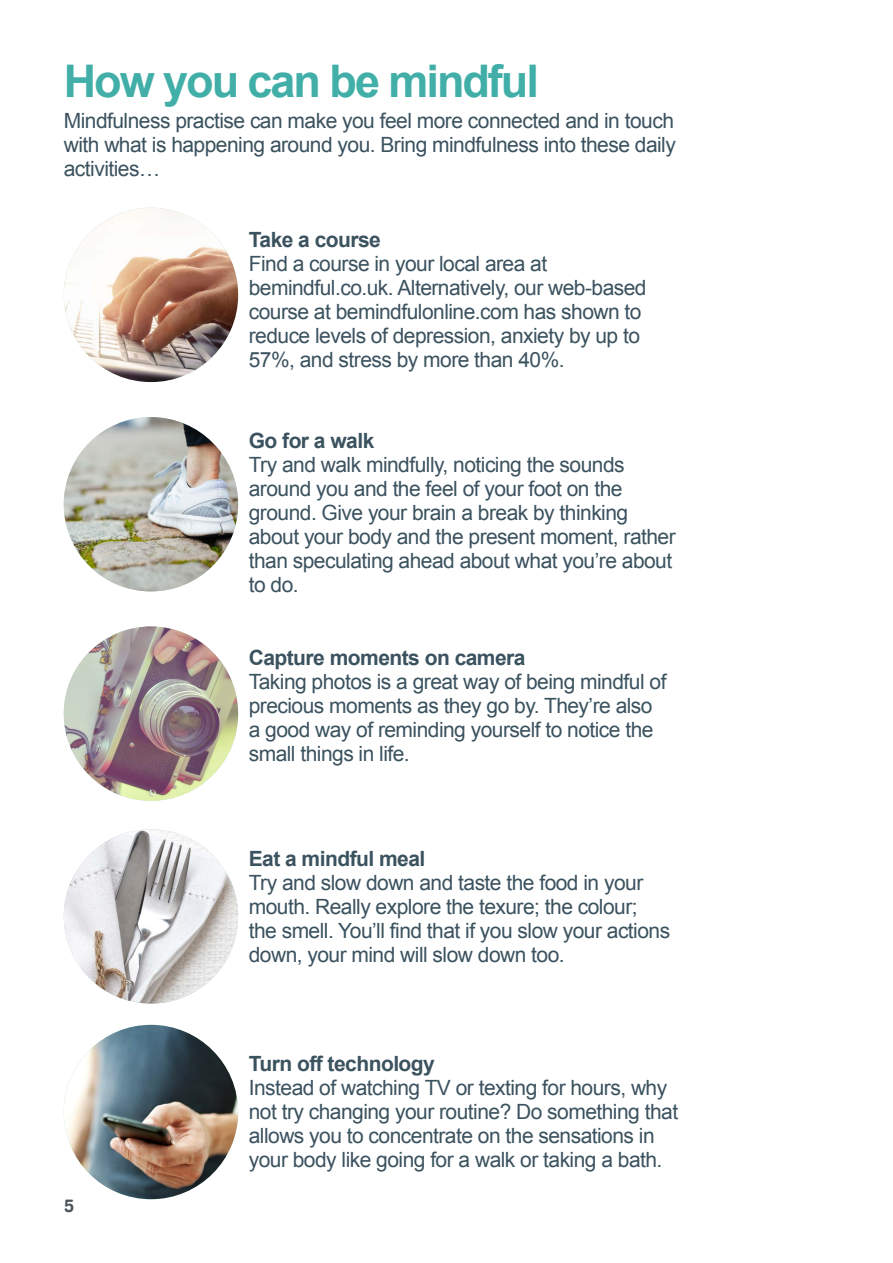
<style>
.page{position:relative;width:893px;height:1263px;background:#fff}
.page>*{position:absolute;margin:0;border:0;box-sizing:border-box;transform-origin:0 0}
.t1{font:700 45px "Arial";letter-spacing:-.045em;color:#41aea8}
.t2{font:21px/24px "Arial";letter-spacing:-.025em;color:#3b525f}
.t3{font:700 21px "Arial";letter-spacing:-.025em;color:#3b525f}
.t4{font:700 18px "Tondo";color:#4b565e}
</style>
<div class="page">
<img style="left:64px;top:417px;width:174px;height:174px;border-radius:87px">
<img style="left:64px;top:829px;width:174px;height:174px;border-radius:87px">
<img style="left:64px;top:1025px;width:174px;height:174px;border-radius:87px">
<img style="left:64px;top:626px;width:174px;height:175px;border-radius:87px">
<img style="left:64px;top:208px;width:174px;height:174px;border-radius:86px">
<h1 class="t1" style="left:64px;top:51px;width:477px">How you can be mindful</h1>
<p class="t2" style="left:64px;top:109px;width:614px;text-align:justify">Mindfulness practise can make you feel more connected and in touch with what is happening around you. Bring mindfulness into these daily activities…</p>
<p class="t3" style="left:249px;top:226px;width:134px">Take a course</p>
<p class="t2" style="left:249px;top:252px;width:399px">Find a course in your local area at bemindful.co.uk. Alternatively, our web-based course at bemindfulonline.com has shown to reduce levels of depression, anxiety by up to 57%, and stress by more than 40%.</p>
<p class="t3" style="left:249px;top:426px;width:127px">Go for a walk</p>
<p class="t2" style="left:249px;top:453px;width:428px">Try and walk mindfully, noticing the sounds around you and the feel of your foot on the ground. Give your brain a break by thinking about your body and the present moment, rather than speculating ahead about what you’re about to do.</p>
<p class="t3" style="left:249px;top:643px;width:278px">Capture moments on camera</p>
<p class="t2" style="left:249px;top:669px;width:419px">Taking photos is a great way of being mindful of precious moments as they go by. They’re also a good way of reminding yourself to notice the small things in life.</p>
<p class="t3" style="left:249px;top:844px;width:178px">Eat a mindful meal</p>
<p class="t2" style="left:249px;top:870px;width:423px">Try and slow down and taste the food in your mouth. Really explore the texure; the colour; the smell. You’ll find that if you slow your actions down, your mind will slow down too.</p>
<p class="t4" style="left:64px;top:1194px;width:12px">5</p>
<p class="t3" style="left:249px;top:1050px;width:188px">Turn off technology</p>
<p class="t2" style="left:249px;top:1076px;width:431px">Instead of watching TV or texting for hours, why not try changing your routine? Do something that allows you to concentrate on the sensations in your body like going for a walk or taking a bath.</p>
</div>
